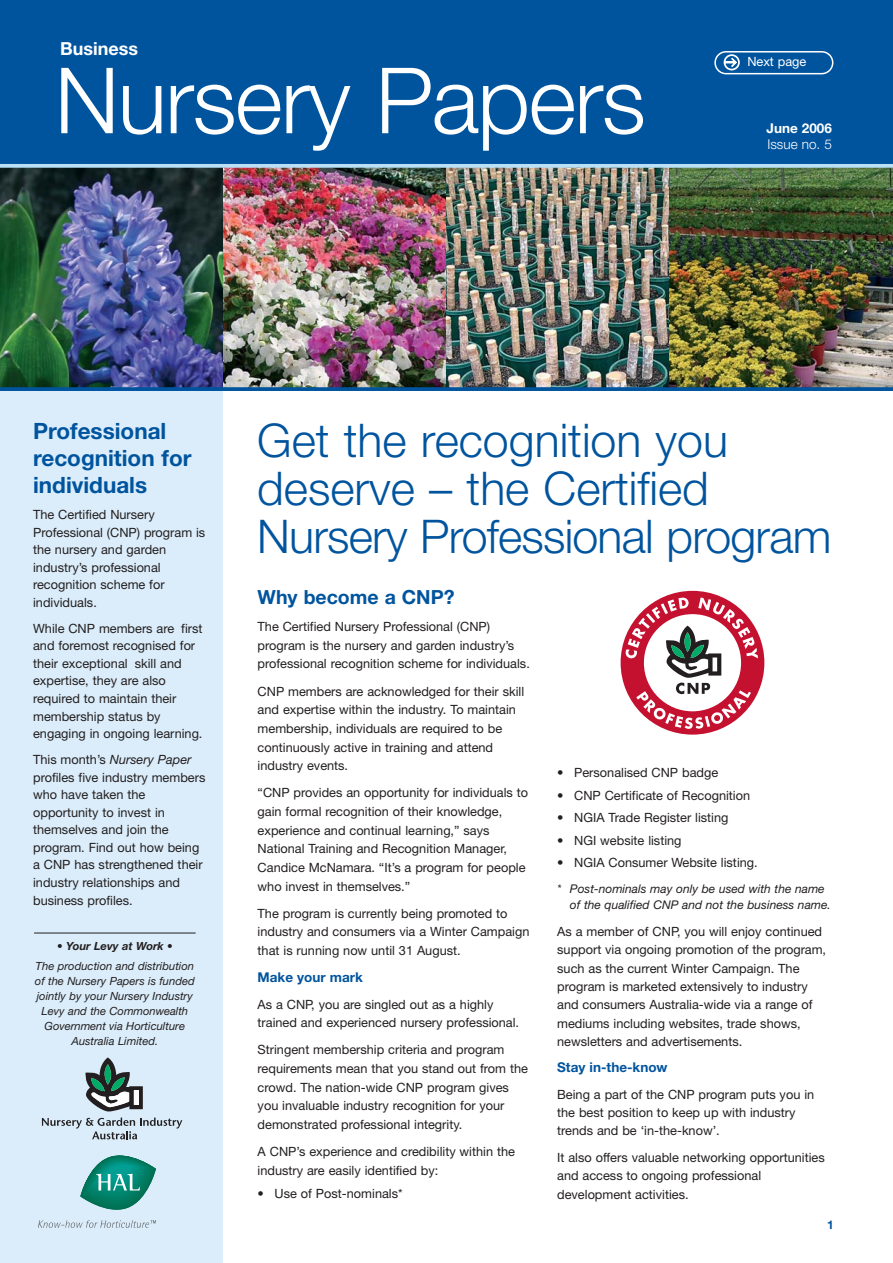
<style>
.page{position:relative;width:893px;height:1263px;background:#fff}
.page>*{position:absolute;margin:0;border:0;box-sizing:border-box;transform-origin:0 0}
.t1{font:300 91.5px "Helvetica Neue";letter-spacing:-.015em;color:#fff}
.t2{font:300 46.5px/48px "Helvetica Neue";color:#00549e}
.t3{font:700 22.5px/27px "Helvetica Neue";color:#00549e}
.t4{font:700 19.5px "Helvetica Neue";color:#00549e}
.t5{font:700 18px "Helvetica Neue";color:#fff}
.t6{font:700 13.5px "Helvetica Neue";color:#00549e}
.t7{font:300 13.5px "Helvetica Neue";color:#fff}
.t8{font:700 13.5px "Helvetica Neue";color:#fff}
.t9{font:12.75px/18.6px "Helvetica Neue";color:#231f20}
.t10{font:12.75px "Helvetica Neue";color:#fff}
.t11{font:italic 12px/16.8px "Helvetica Neue";color:#231f20}
.t12{font:700 12px "Helvetica Neue";color:#00549e}
.t13{font:italic 11.25px/15px "Helvetica Neue";color:#231f20;text-align:center}
.t14{font:italic 700 11.25px "Helvetica Neue";color:#231f20}
.s1{font-style:italic}
</style>
<div class="page">
<div style="left:0;top:0;width:893px;height:164px;background:#00549e"></div>
<div style="left:0;top:390px;width:223px;height:873px;background:#dbedfa"></div>
<img style="left:0;top:168px;width:223px;height:219px">
<img style="left:223px;top:168px;width:223px;height:219px">
<img style="left:446px;top:168px;width:224px;height:219px">
<img style="left:670px;top:168px;width:223px;height:219px">
<svg style="left:0;top:164px;width:893px;height:4px;background:#b2d6eb"></svg>
<svg style="left:0;top:387px;width:893px;height:4px;background:#06559a"></svg>
<svg style="left:714px;top:51px;width:119px;height:23px"></svg>
<div style="left:621px;top:591px;width:143px;height:144px;background:#c41130;border-radius:50%"></div>
<svg style="left:625px;top:597px;width:133px;height:132px"></svg>
<svg style="left:42px;top:1117px;width:140px;height:22px"></svg>
<svg style="left:85px;top:1057px;width:58px;height:54px"></svg>
<svg style="left:38px;top:1155px;width:118px;height:73px"></svg>
<hr style="left:34px;top:933px;width:162px;height:1px;background:#231f20">
<h3 class="t5" style="left:60px;top:42px;width:79px">Business</h3>
<h1 class="t1" style="left:55px;top:68px;width:593px">Nursery Papers</h1>
<p class="t10" style="left:747px;top:57px;width:61px">Next page</p>
<p class="t8" style="left:766px;top:124px;width:67px">June 2006</p>
<p class="t7" style="left:767px;top:140px;width:66px">Issue no. 5</p>
<h3 class="t3" style="left:33px;top:419px;width:160px">Professional recognition for individuals</h3>
<p class="t9" style="left:33px;top:507px;width:174px;line-height:17.5px">The Certified Nursery<br>Professional (CNP) program is the nursery and garden industry’s professional recognition scheme for individuals.</p>
<p class="t9" style="left:33px;top:621px;width:171px;line-height:17.5px">While CNP members are first and foremost recognised for their exceptional skill and expertise, they are also required to maintain their membership status by engaging in ongoing learning.</p>
<p class="t9" style="left:33px;top:752px;width:174px;line-height:17.5px">This month’s <span class="s1">Nursery Paper </span>profiles five industry members who have taken the opportunity to invest in themselves and join the program. Find out how being a CNP has strengthened their industry relationships and business profiles.</p>
<p class="t14" style="left:57px;top:942px;width:117px">• Your Levy at Work •</p>
<p class="t13" style="left:35px;top:959px;width:161px">The production and distribution of the Nursery Papers is funded jointly by your Nursery Industry<br>Levy and the Commonwealth<br>Government via Horticulture<br>Australia Limited.</p>
<h2 class="t2" style="left:257px;top:421px;width:576px">Get the recognition you deserve – the Certified<br>Nursery Professional program</h2>
<h3 class="t4" style="left:258px;top:590px;width:198px">Why become a CNP?</h3>
<p class="t9" style="left:258px;top:618px;width:274px">The Certified Nursery Professional (CNP) program is the nursery and garden industry’s professional recognition scheme for individuals.</p>
<p class="t9" style="left:258px;top:683px;width:268px">CNP members are acknowledged for their skill and expertise within the industry. To maintain membership, individuals are required to be continuously active in training and attend industry events.</p>
<p class="t9" style="left:258px;top:785px;width:272px">“CNP provides an opportunity for individuals to gain formal recognition of their knowledge, experience and continual learning,” says National Training and Recognition Manager, Candice McNamara. “It’s a program for people who invest in themselves.”</p>
<p class="t9" style="left:258px;top:905px;width:273px">The program is currently being promoted to industry and consumers via a Winter Campaign that is running now until 31 August.</p>
<p class="t6" style="left:258px;top:972px;width:107px">Make your mark</p>
<p class="t9" style="left:258px;top:996px;width:263px">As a CNP, you are singled out as a highly trained and experienced nursery professional.</p>
<p class="t9" style="left:258px;top:1042px;width:272px">Stringent membership criteria and program requirements mean that you stand out from the crowd. The nation-wide CNP program gives you invaluable industry recognition for your demonstrated professional integrity.</p>
<p class="t9" style="left:258px;top:1143px;width:259px">A CNP’s experience and credibility within the industry are easily identified by:</p>
<p class="t9" style="left:258px;top:1185px;width:146px">• Use of Post-nominals*</p>
<p class="t9" style="left:557px;top:764px;width:163px">• Personalised CNP badge</p>
<p class="t9" style="left:557px;top:787px;width:194px">• CNP Certificate of Recognition</p>
<p class="t9" style="left:557px;top:810px;width:173px">• NGIA Trade Register listing</p>
<p class="t9" style="left:557px;top:832px;width:126px">• NGI website listing</p>
<p class="t9" style="left:557px;top:855px;width:202px">• NGIA Consumer Website listing.</p>
<p class="t11" style="left:570px;top:881px;width:262px;text-indent:-13px">* Post-nominals may only be used with the name of the qualified CNP and not the business name.</p>
<p class="t9" style="left:557px;top:924px;width:270px">As a member of CNP, you will enjoy continued support via ongoing promotion of the program, such as the current Winter Campaign. The program is marketed extensively to industry and consumers Australia-wide via a range of mediums including websites, trade shows, newsletters and advertisements.</p>
<p class="t6" style="left:557px;top:1062px;width:112px">Stay in-the-know</p>
<p class="t9" style="left:557px;top:1086px;width:259px">Being a part of the CNP program puts you in the best position to keep up with industry trends and be ‘in-the-know’.</p>
<p class="t9" style="left:557px;top:1149px;width:269px">It also offers valuable networking opportunities and access to ongoing professional development activities.</p>
<p class="t12" style="left:827px;top:1220px;width:8px">1</p>
</div>
